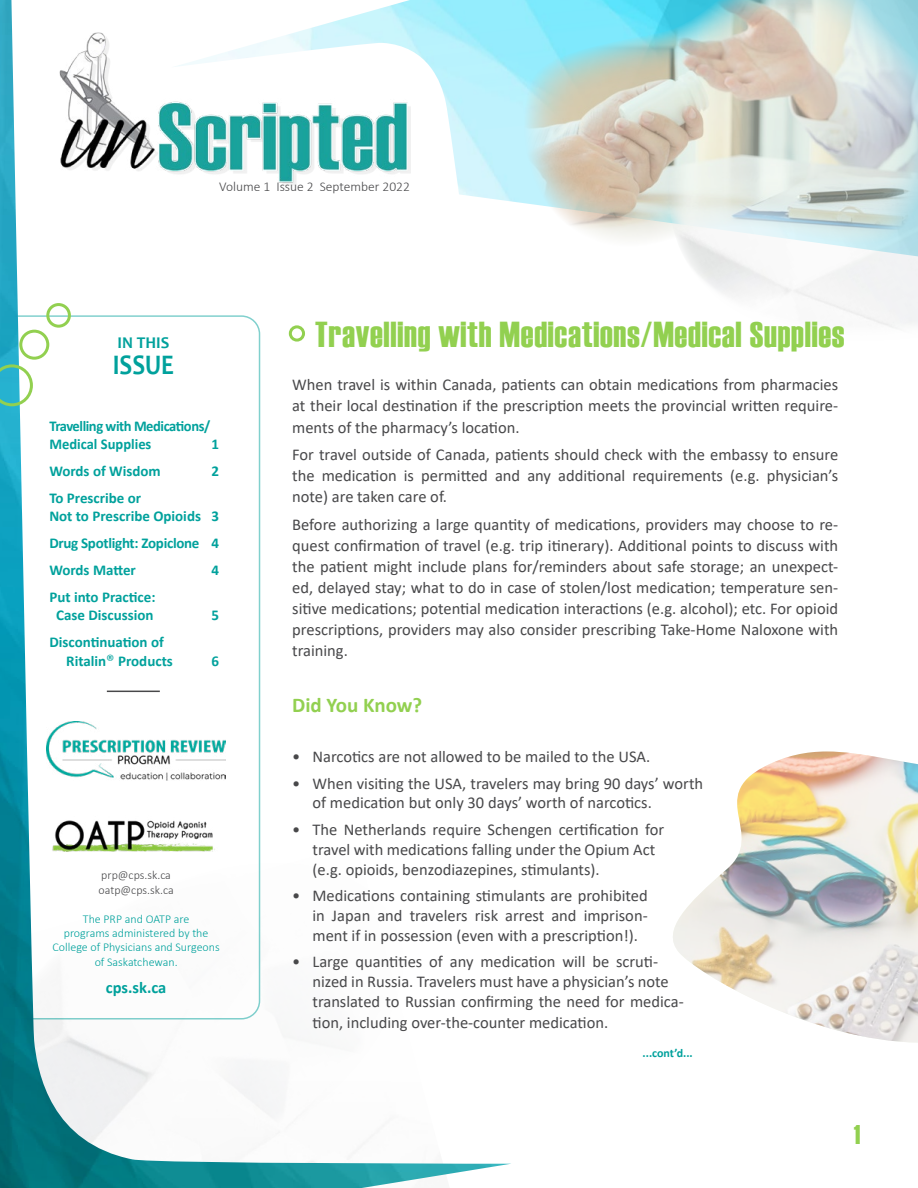
<style>
.page{position:relative;width:918px;height:1188px;background:#fff}
.page>*{position:absolute;margin:0;border:0;box-sizing:border-box;transform-origin:0 0}
.t1{font:36px "Haettenschweiler";letter-spacing:.02em;color:#92d050}
.t2{font:700 28.5px "Candara";color:#00a19c;scale:.86 1}
.t3{font:27px "Haettenschweiler";color:#92d050}
.t4{font:700 21px "Calibri";color:#92d050}
.t5{font:16.5px/21px "Calibri";color:#48484a;text-align:justify}
.t6{font:700 16.5px "Calibri";color:#00a19c}
.t7{font:700 16.5px "Candara";color:#00a19c}
.t8{font:700 15px/18px "Calibri";color:#00a19c}
.t9{font:700 15px/18px "Calibri";letter-spacing:-.03em;color:#00a19c}
.t10{font:700 15px/26.8px "Calibri";letter-spacing:-.02em;color:#00a19c}
.t11{font:300 13.5px "Calibri";color:#48484a}
.t12{font:300 12px/14.4px "Calibri";color:#00a19c;text-align:center}
.t13{font:300 12px/14.4px "Calibri";color:#48484a}
.t14{font:700 12px "Calibri";color:#00a19c}
.s1{font-weight:400;font-size:16.5px}
</style>
<div class="page">
<img style="left:0;top:0;width:512px;height:1188px">
<img style="left:45px;top:809px;width:182px;height:48px">
<img style="left:47px;top:721px;width:179px;height:60px">
<hr style="left:107px;top:691px;width:53px;height:1px;background:#48484a">
<div style="left:46px;top:303px;width:25px;height:25px;border:3px solid #92d050;border-radius:50%"></div>
<div style="left:19px;top:330px;width:30px;height:30px;border:3px solid #92d050;border-radius:50%"></div>
<svg style="left:0;top:364px;width:33px;height:42px"></svg>
<svg style="left:684px;top:256px;width:234px;height:13px;fill:#f4f5f5"></svg>
<img style="left:513px;top:0;width:405px;height:256px">
<div style="left:289px;top:325px;width:16px;height:17px;border:3px solid #92d050;border-radius:50%"></div>
<img style="left:673px;top:751px;width:245px;height:292px">
<p class="t11" style="left:219px;top:178px;width:192px">Volume 1 Issue 2 September 2022</p>
<p class="t7" style="left:118px;top:332px;width:53px">IN THIS</p>
<h2 class="t2" style="left:113px;top:346px;width:73px">ISSUE</h2>
<p class="t9" style="left:49px;top:417px;width:163px">Travelling with Medications/<br>Medical Supplies</p>
<p class="t8" style="left:211px;top:435px;width:9px">1</p>
<p class="t8" style="left:49px;top:462px;width:113px">Words of Wisdom</p>
<p class="t8" style="left:211px;top:462px;width:9px">2</p>
<p class="t8" style="left:49px;top:489px;width:171px">To Prescribe or<br>Not to Prescribe Opioids 3</p>
<p class="t10" style="left:49px;top:529px;width:171px">Drug Spotlight: Zopiclone 4<br>Words Matter</p>
<p class="t8" style="left:211px;top:561px;width:9px">4</p>
<p class="t8" style="left:49px;top:588px;width:108px;text-align:center">Put into Practice:<br>Case Discussion</p>
<p class="t8" style="left:66px;top:632px;width:108px;line-height:19.8px;text-indent:-17px">Discontinuation of<br>Ritalin<span class="s1">®</span> Products</p>
<p class="t8" style="left:211px;top:606px;width:9px">5</p>
<p class="t8" style="left:211px;top:652px;width:9px">6</p>
<p class="t13" style="left:99px;top:868px;width:77px">prp@cps.sk.ca oatp@cps.sk.ca</p>
<p class="t12" style="left:53px;top:911px;width:169px">The PRP and OATP are<br>programs administered by the<br>College of Physicians and Surgeons of Saskatchewan.</p>
<p class="t6" style="left:106px;top:976px;width:62px">cps.sk.ca</p>
<h1 class="t1" style="left:315px;top:310px;width:531px">Travelling with Medications/Medical Supplies</h1>
<p class="t5" style="left:292px;top:374px;width:548px">When travel is within Canada, patients can obtain medications from pharmacies at their local destination if the prescription meets the provincial written require&shy;ments of the pharmacy’s location.</p>
<p class="t5" style="left:292px;top:444px;width:548px">For travel outside of Canada, patients should check with the embassy to ensure the medication is permitted and any additional requirements (e.g. physician’s note) are taken care of.</p>
<p class="t5" style="left:292px;top:514px;width:548px">Before authorizing a large quantity of medications, providers may choose to re&shy;quest confirmation of travel (e.g. trip itinerary). Additional points to discuss with the patient might include plans for/reminders about safe storage; an unexpect&shy;ed, delayed stay; what to do in case of stolen/lost medication; temperature sen&shy;sitive medications; potential medication interactions (e.g. alcohol); etc. For opioid prescriptions, providers may also consider prescribing Take-Home Naloxone with training.</p>
<p class="t4" style="left:292px;top:691px;width:132px">Did You Know?</p>
<p class="t5" style="left:292px;top:746px;width:360px">• Narcotics are not allowed to be mailed to the USA.</p>
<p class="t5" style="left:312px;top:773px;width:392px;line-height:19.8px;text-indent:-20px">• When visiting the USA, travelers may bring 90 days’ worth of medication but only 30 days’ worth of narcotics.</p>
<p class="t5" style="left:312px;top:819px;width:353px;line-height:19.8px;text-align:left;text-indent:-20px">• The Netherlands require Schengen certification for travel with medications falling under the Opium Act (e.g. opioids, benzodiazepines, stimulants).</p>
<p class="t5" style="left:312px;top:885px;width:337px;line-height:19.8px;text-indent:-20px">• Medications containing stimulants are prohibited in Japan and travelers risk arrest and imprison&shy;ment if in possession (even with a prescription!).</p>
<p class="t5" style="left:312px;top:951px;width:373px;line-height:20.2px;text-align:left;text-indent:-20px">• Large quantities of any medication will be scruti&shy;nized in Russia. Travelers must have a physician’s note translated to Russian confirming the need for medica&shy;tion, including over-the-counter medication.</p>
<p class="t14" style="left:643px;top:1044px;width:52px">...cont’d...</p>
<h3 class="t3" style="left:854px;top:1117px;width:8px">1</h3>
</div>
